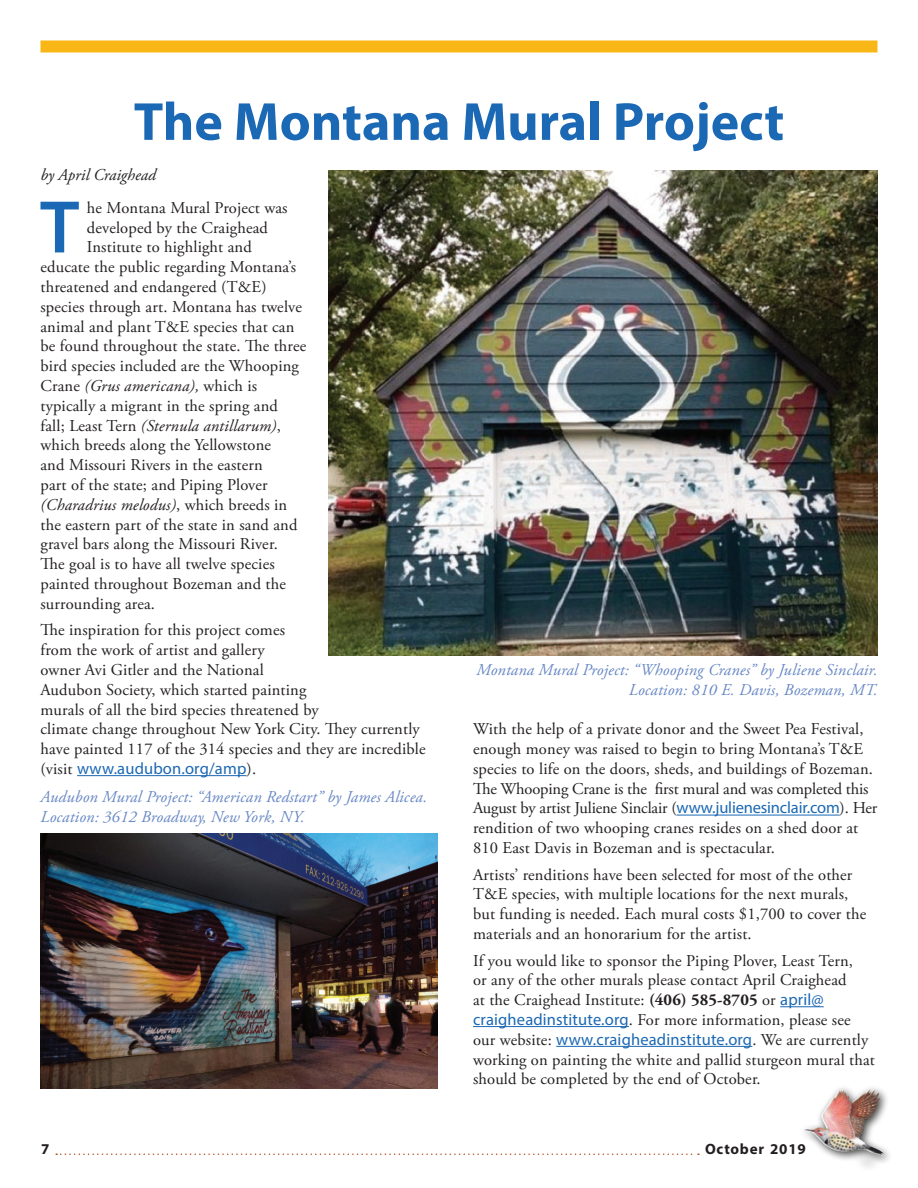
<style>
.page{position:relative;width:918px;height:1188px;background:#fff}
.page>*{position:absolute;margin:0;border:0;box-sizing:border-box;transform-origin:0 0}
.t1{font:600 75.3px "Myriad Pro";color:#1b68b4}
.t2{font:700 54px "Myriad Pro";color:#1b68b4}
.t3{font:16.5px/19.8px "Adobe Garamond Pro";letter-spacing:.01em;color:#231f20}
.t4{font:italic 16.5px/19.8px "Adobe Garamond Pro";letter-spacing:.01em;color:#6787c4}
.t5{font:italic 16.5px "Adobe Garamond Pro";letter-spacing:.01em;color:#231f20}
.t6{font:16.5px "Myriad Pro";letter-spacing:.01em;color:#1b68b4}
.t7{font:700 15px "Myriad Pro";letter-spacing:.05em;color:#231f20}
.s1{font-style:normal}
.s2{font-family:"Adobe Garamond Pro";color:#231f20}
.s3{font-family:"Myriad Pro";color:#1b68b4}
.s4{font-weight:700}
</style>
<div class="page">
<div style="left:798px;top:1084px;width:96px;height:89px;background:#040503;opacity:.75"></div>
<img style="left:848px;top:1089px;width:21px;height:14px">
<div style="left:40px;top:40px;width:838px;height:12px;background:#f8b617"></div>
<svg style="left:56px;top:1153px;width:643px;height:2px"></svg>
<img style="left:328px;top:171px;width:550px;height:485px">
<hr style="left:77px;top:775px;width:170px;height:1px;background:#1b68b4">
<img style="left:40px;top:834px;width:397px;height:255px">
<hr style="left:677px;top:815px;width:163px;height:1px;background:#1b68b4">
<hr style="left:780px;top:1006px;width:44px;height:1px;background:#1b68b4">
<hr style="left:473px;top:1026px;width:156px;height:1px;background:#1b68b4">
<hr style="left:556px;top:1046px;width:196px;height:1px;background:#1b68b4">
<h2 class="t2" style="left:134px;top:86px;width:652px">The Montana Mural Project</h2>
<p class="t5" style="left:40px;top:165px;width:117px">by April Craighead</p>
<h1 class="t1" style="left:40px;top:179px;width:41px">T</h1>
<p class="t3" style="left:87px;top:198px;width:202px">he Montana Mural Project was</p>
<p class="t3" style="left:87px;top:218px;width:183px">developed by the Craighead</p>
<p class="t3" style="left:87px;top:238px;width:166px">Institute to highlight and</p>
<p class="t3" style="left:40px;top:258px;width:257px">educate the public regarding Montana’s</p>
<p class="t3" style="left:40px;top:277px;width:228px">threatened and endangered (T&amp;E)</p>
<p class="t3" style="left:40px;top:297px;width:263px">species through art. Montana has twelve</p>
<p class="t3" style="left:40px;top:317px;width:255px">animal and plant T&amp;E species that can</p>
<p class="t3" style="left:40px;top:337px;width:267px">be found throughout the state. The three</p>
<p class="t3" style="left:40px;top:357px;width:260px">bird species included are the Whooping</p>
<p class="t5" style="left:40px;top:376px;width:218px"><span class="s1">Crane</span> (Grus americana), <span class="s1">which is</span></p>
<p class="t3" style="left:40px;top:396px;width:239px">typically a migrant in the spring and</p>
<p class="t5" style="left:40px;top:416px;width:242px"><span class="s1">fall; Least Tern</span> (Sternula antillarum)<span class="s1">,</span></p>
<p class="t3" style="left:40px;top:436px;width:232px">which breeds along the Yellowstone</p>
<p class="t3" style="left:40px;top:456px;width:224px">and Missouri Rivers in the eastern</p>
<p class="t3" style="left:40px;top:475px;width:229px">part of the state; and Piping Plover</p>
<p class="t5" style="left:40px;top:495px;width:248px">(Charadrius melodus)<span class="s1">, which breeds in</span></p>
<p class="t3" style="left:40px;top:515px;width:258px">the eastern part of the state in sand and</p>
<p class="t3" style="left:40px;top:535px;width:239px">gravel bars along the Missouri River.</p>
<p class="t3" style="left:40px;top:555px;width:236px">The goal is to have all twelve species</p>
<p class="t3" style="left:40px;top:574px;width:247px">painted throughout Bozeman and the</p>
<p class="t3" style="left:40px;top:594px;width:116px">surrounding area.</p>
<p class="t3" style="left:40px;top:621px;width:387px">The inspiration for this project comes<br>from the work of artist and gallery<br>owner Avi Gitler and the National<br>Audubon Society, which started painting<br>murals of all the bird species threatened by<br>climate change throughout New York City. They currently have painted 117 of the 314 species and they are incredible</p>
<p class="t6" style="left:40px;top:758px;width:217px"><span class="s2">(visit</span> www.audubon.org/amp<span class="s2">).</span></p>
<p class="t4" style="left:40px;top:788px;width:388px">Audubon Mural Project: “American Redstart” by James Alicea.<br>Location: 3612 Broadway, New York, NY.</p>
<p class="t4" style="left:476px;top:660px;width:403px;text-align:right">Montana Mural Project: “Whooping Cranes” by Juliene Sinclair.<br>Location: 810 E. Davis, Bozeman, MT.</p>
<p class="t3" style="left:473px;top:720px;width:406px">With the help of a private donor and the Sweet Pea Festival, enough money was raised to begin to bring Montana’s T&amp;E species to life on the doors, sheds, and buildings of Bozeman.<br>The Whooping Crane is the first mural and was completed this August by artist Juliene Sinclair (<span class="s3">www.julienesinclair.com</span>). Her rendition of two whooping cranes resides on a shed door at 810 East Davis in Bozeman and is spectacular.</p>
<p class="t3" style="left:473px;top:865px;width:395px">Artists’ renditions have been selected for most of the other T&amp;E species, with multiple locations for the next murals, but funding is needed. Each mural costs $1,700 to cover the materials and an honorarium for the artist.</p>
<p class="t3" style="left:473px;top:951px;width:404px">If you would like to sponsor the Piping Plover, Least Tern,<br>or any of the other murals please contact April Craighead<br>at the Craighead Institute: <span class="s4">(406) 585-8705</span> or <span class="s3">april@ craigheadinstitute.org</span>. For more information, please see our website: <span class="s3">www.craigheadinstitute.org</span>. We are currently working on painting the white and pallid sturgeon mural that should be completed by the end of October.</p>
<p class="t7" style="left:41px;top:1139px;width:10px">7</p>
<p class="t7" style="left:705px;top:1139px;width:102px">October 2019</p>
</div>
